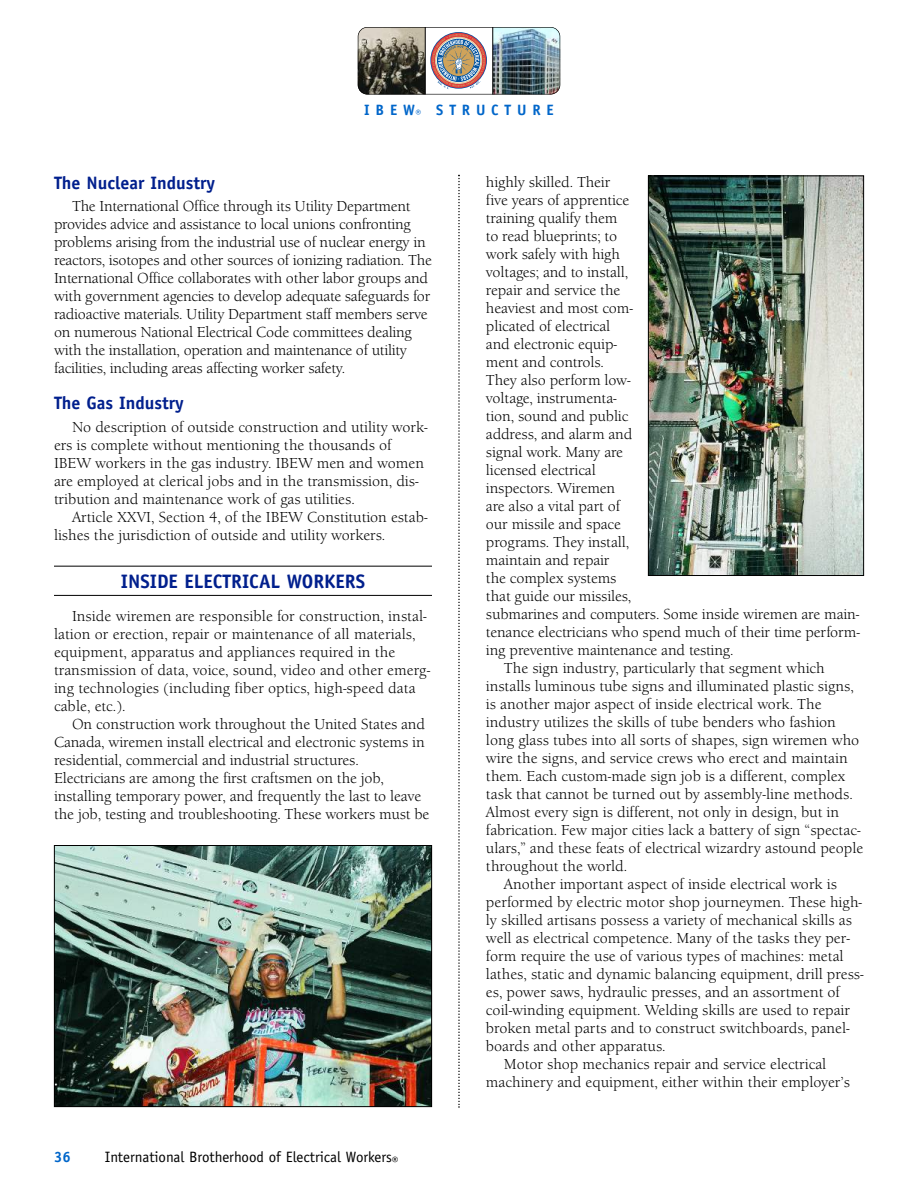
<style>
.page{position:relative;width:918px;height:1188px;background:#fff}
.page>*{position:absolute;margin:0;border:0;box-sizing:border-box;transform-origin:0 0}
.t1{font:700 19.5px "Officina Sans";color:#001f8d}
.t2{font:700 18px "Officina Sans";color:#001f8d}
.t3{font:15px/18px "Berkeley Old Style";color:#000}
.t4{font:15px "Officina Sans";color:#000}
.t5{font:700 15px "Officina Sans";letter-spacing:.39em;color:#0066ca}
</style>
<div class="page">
<img style="left:493px;top:29px;width:58px;height:63px">
<img style="left:551px;top:27px;width:9px;height:67px">
<svg style="left:367px;top:29px;width:58px;height:63px;background:#6b675a"></svg>
<img style="left:358px;top:27px;width:9px;height:67px">
<svg style="left:432px;top:34px;width:53px;height:55px;background:#b19b98"></svg>
<div style="left:358px;top:27px;width:202px;height:67px;border:1px solid #000;border-radius:10px"></div>
<hr style="left:425px;top:27px;width:1px;height:67px;background:#000">
<hr style="left:492px;top:27px;width:1px;height:67px;background:#000">
<hr style="left:54px;top:566px;width:378px;height:1px;background:#000">
<hr style="left:54px;top:595px;width:378px;height:1px;background:#000">
<svg style="left:458px;top:175px;width:2px;height:933px"></svg>
<img style="left:56px;top:847px;width:374px;height:258px">
<div style="left:54px;top:845px;width:378px;height:262px;border:1px solid #000"></div>
<img style="left:650px;top:178px;width:212px;height:396px">
<div style="left:648px;top:176px;width:216px;height:400px;border:1px solid #000"></div>
<p class="t5" style="left:364px;top:104px;width:191px">IBEW<sub>®</sub> STRUCTURE</p>
<p class="t2" style="left:54px;top:176px;width:163px">The Nuclear Industry</p>
<p class="t3" style="left:54px;top:197px;width:379px;text-indent:18px">The International Office through its Utility Department provides advice and assistance to local unions confronting problems arising from the industrial use of nuclear energy in reactors, isotopes and other sources of ionizing radiation. The International Office collaborates with other labor groups and with government agencies to develop adequate safeguards for radioactive materials. Utility Department staff members serve on numerous National Electrical Code committees dealing with the installation, operation and maintenance of utility facilities, including areas affecting worker safety.</p>
<p class="t2" style="left:54px;top:396px;width:131px">The Gas Industry</p>
<p class="t3" style="left:54px;top:417px;width:375px;text-indent:18px">No description of outside construction and utility work&shy;ers is complete without mentioning the thousands of IBEW workers in the gas industry. IBEW men and women are employed at clerical jobs and in the transmission, dis&shy;tribution and maintenance work of gas utilities.</p>
<p class="t3" style="left:54px;top:507px;width:375px;text-indent:18px">Article XXVI, Section 4, of the IBEW Constitution estab&shy;lishes the jurisdiction of outside and utility workers.</p>
<h1 class="t1" style="left:121px;top:574px;width:246px">INSIDE ELECTRICAL WORKERS</h1>
<p class="t3" style="left:54px;top:606px;width:378px;text-indent:18px">Inside wiremen are responsible for construction, instal&shy;lation or erection, repair or maintenance of all materials, equipment, apparatus and appliances required in the transmission of data, voice, sound, video and other emerg&shy;ing technologies (including fiber optics, high-speed data cable, etc.).</p>
<p class="t3" style="left:54px;top:714px;width:377px;text-indent:18px">On construction work throughout the United States and Canada, wiremen install electrical and electronic systems in residential, commercial and industrial structures.<br>Electricians are among the first craftsmen on the job, installing temporary power, and frequently the last to leave the job, testing and troubleshooting. These workers must be</p>
<p class="t5" style="left:54px;top:1152px;width:18px">36</p>
<p class="t4" style="left:105px;top:1152px;width:295px">International Brotherhood of Electrical Workers<sub>®</sub></p>
<p class="t3" style="left:486px;top:173px;width:126px">highly skilled. Their</p>
<p class="t3" style="left:486px;top:191px;width:145px">five years of apprentice</p>
<p class="t3" style="left:486px;top:209px;width:133px">training qualify them</p>
<p class="t3" style="left:486px;top:227px;width:133px">to read blueprints; to</p>
<p class="t3" style="left:486px;top:245px;width:136px">work safely with high</p>
<p class="t3" style="left:486px;top:263px;width:144px">voltages; and to install,</p>
<p class="t3" style="left:486px;top:281px;width:136px">repair and service the</p>
<p class="t3" style="left:486px;top:299px;width:148px">heaviest and most com-</p>
<p class="t3" style="left:486px;top:317px;width:126px">plicated of electrical</p>
<p class="t3" style="left:486px;top:335px;width:133px">and electronic equip-</p>
<p class="t3" style="left:486px;top:353px;width:120px">ment and controls.</p>
<p class="t3" style="left:486px;top:371px;width:146px">They also perform low-</p>
<p class="t3" style="left:486px;top:389px;width:132px">voltage, instrumenta-</p>
<p class="t3" style="left:486px;top:407px;width:144px">tion, sound and public</p>
<p class="t3" style="left:486px;top:425px;width:148px">address, and alarm and</p>
<p class="t3" style="left:486px;top:443px;width:139px">signal work. Many are</p>
<p class="t3" style="left:486px;top:461px;width:111px">licensed electrical</p>
<p class="t3" style="left:486px;top:479px;width:131px">inspectors. Wiremen</p>
<p class="t3" style="left:486px;top:497px;width:136px">are also a vital part of</p>
<p class="t3" style="left:486px;top:515px;width:136px">our missile and space</p>
<p class="t3" style="left:486px;top:533px;width:145px">programs. They install,</p>
<p class="t3" style="left:486px;top:551px;width:125px">maintain and repair</p>
<p class="t3" style="left:486px;top:569px;width:132px">the complex systems</p>
<p class="t3" style="left:486px;top:587px;width:147px">that guide our missiles,</p>
<p class="t3" style="left:486px;top:605px;width:375px">submarines and computers. Some inside wiremen are main-</p>
<p class="t3" style="left:486px;top:623px;width:376px">tenance electricians who spend much of their time perform-</p>
<p class="t3" style="left:486px;top:641px;width:249px">ing preventive maintenance and testing.</p>
<p class="t3" style="left:504px;top:659px;width:322px">The sign industry, particularly that segment which</p>
<p class="t3" style="left:486px;top:677px;width:369px">installs luminous tube signs and illuminated plastic signs,</p>
<p class="t3" style="left:486px;top:695px;width:337px">is another major aspect of inside electrical work. The</p>
<p class="t3" style="left:486px;top:713px;width:351px">industry utilizes the skills of tube benders who fashion</p>
<p class="t3" style="left:486px;top:731px;width:375px">long glass tubes into all sorts of shapes, sign wiremen who</p>
<p class="t3" style="left:486px;top:749px;width:363px">wire the signs, and service crews who erect and maintain</p>
<p class="t3" style="left:486px;top:767px;width:361px">them. Each custom-made sign job is a different, complex</p>
<p class="t3" style="left:486px;top:785px;width:368px">task that cannot be turned out by assembly-line methods.</p>
<p class="t3" style="left:486px;top:803px;width:355px">Almost every sign is different, not only in design, but in</p>
<p class="t3" style="left:486px;top:821px;width:376px">fabrication. Few major cities lack a battery of sign “spectac-</p>
<p class="t3" style="left:486px;top:839px;width:379px">ulars,” and these feats of electrical wizardry astound people</p>
<p class="t3" style="left:486px;top:857px;width:143px">throughout the world.</p>
<p class="t3" style="left:504px;top:875px;width:334px">Another important aspect of inside electrical work is</p>
<p class="t3" style="left:486px;top:893px;width:378px">performed by electric motor shop journeymen. These high-</p>
<p class="t3" style="left:486px;top:911px;width:367px">ly skilled artisans possess a variety of mechanical skills as</p>
<p class="t3" style="left:486px;top:929px;width:365px">well as electrical competence. Many of the tasks they per-</p>
<p class="t3" style="left:486px;top:947px;width:359px">form require the use of various types of machines: metal</p>
<p class="t3" style="left:486px;top:965px;width:379px">lathes, static and dynamic balancing equipment, drill press-</p>
<p class="t3" style="left:486px;top:983px;width:355px">es, power saws, hydraulic presses, and an assortment of</p>
<p class="t3" style="left:486px;top:1001px;width:366px">coil-winding equipment. Welding skills are used to repair</p>
<p class="t3" style="left:486px;top:1019px;width:365px">broken metal parts and to construct switchboards, panel-</p>
<p class="t3" style="left:486px;top:1037px;width:181px">boards and other apparatus.</p>
<p class="t3" style="left:504px;top:1055px;width:324px">Motor shop mechanics repair and service electrical</p>
<p class="t3" style="left:486px;top:1073px;width:366px">machinery and equipment, either within their employer’s</p>
</div>
